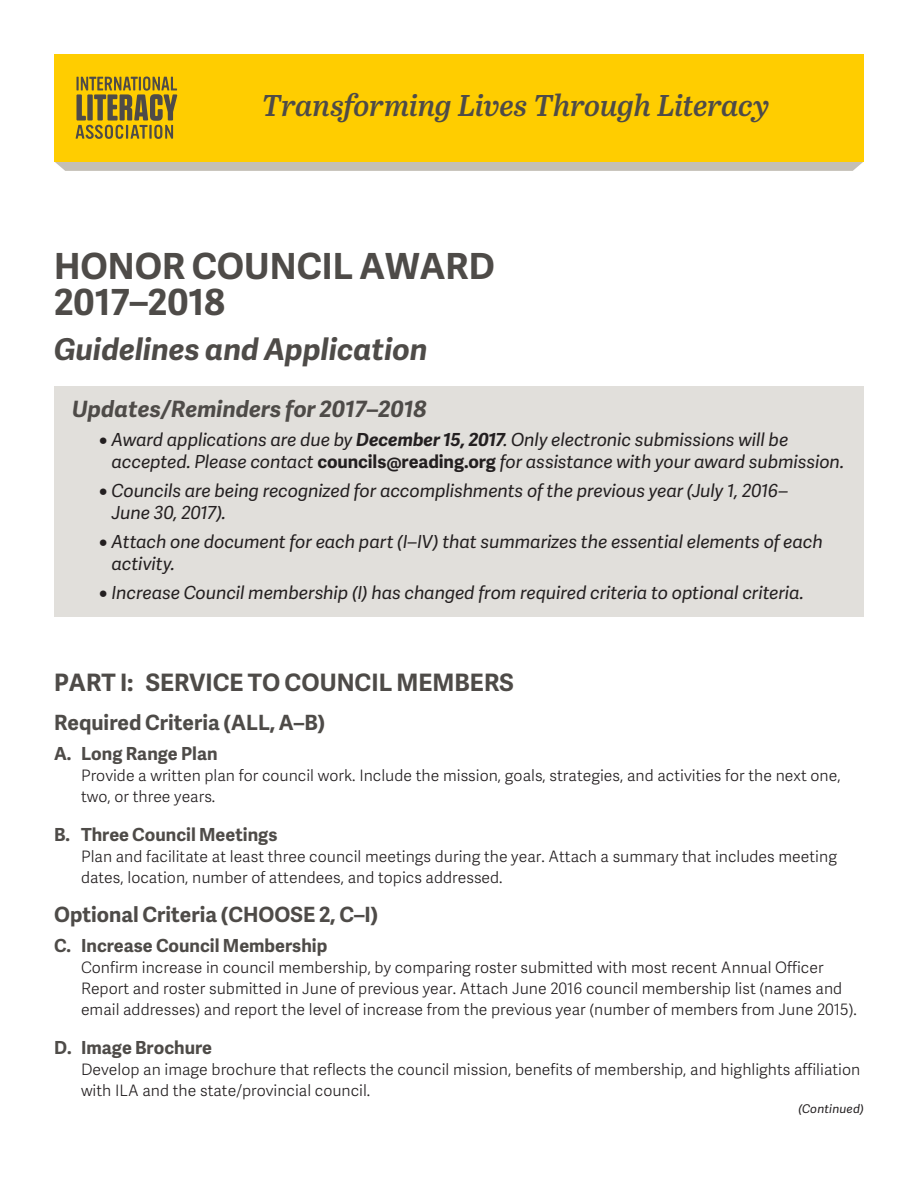
<style>
.page{position:relative;width:918px;height:1188px;background:#fff}
.page>*{position:absolute;margin:0;border:0;box-sizing:border-box;transform-origin:0 0}
.Title_Head{font:700 36px "Adelle Sans";color:#4e4b48}
.t1{font:italic 600 30px "Abril Text";letter-spacing:-.01em;color:#4e4b48}
.Guideline_Heads{font:italic 700 30px "Adelle Sans";color:#4e4b48}
.S1{font:700 24px "Adelle Sans";color:#4e4b48}
.S1-2{font:italic 700 22.5px "Adelle Sans";color:#4e4b48}
.S2{font:700 21px "Adelle Sans";color:#4e4b48}
.boxed_text{font:italic 18px/22.5px "Adelle Sans";letter-spacing:-.01em;color:#231f20}
.S3_6{font:700 18px "Adelle Sans";color:#4e4b48}
.S3{font:700 18px "Adelle Sans";color:#4e4b48}
.Body_copy{font:300 15.75px/21px "Adelle Sans";color:#231f20}
.t2{font:italic 12px "Adelle Sans";letter-spacing:.015em;color:#231f20}
.s1{font-weight:700}
.s2{font-weight:700;font-style:normal}
</style>
<div class="page">
<div style="left:55px;top:162px;width:808px;height:9px;background:#c4bfb6"></div>
<div style="left:54px;top:54px;width:810px;height:108px;background:#ffcd00"></div>
<svg style="left:76px;top:76px;width:101px;height:63px"></svg>
<div style="left:54px;top:386px;width:810px;height:230px;background:#e1dfdb"></div>
<p class="t1" style="left:262px;top:83px;width:509px">Transforming Lives Through Literacy</p>
<p class="Title_Head" style="left:54px;top:240px;width:442px">HONOR COUNCIL AWARD</p>
<p class="Title_Head" style="left:54px;top:276px;width:173px">2017–2018</p>
<p class="Guideline_Heads" style="left:54px;top:328px;width:375px">Guidelines and Application</p>
<p class="S1-2" style="left:72px;top:394px;width:356px">Updates/Reminders for 2017–2018</p>
<p class="boxed_text" style="left:112px;top:428px;width:734px;text-indent:-13px">• Award applications are due by <span class="s1">December 15, 2017</span>. Only electronic submissions will be accepted. Please contact <span class="s2">councils@reading.org</span> for assistance with your award submission.</p>
<p class="boxed_text" style="left:112px;top:479px;width:678px;text-indent:-13px">• Councils are being recognized for accomplishments of the previous year (July 1, 2016–<br>June 30, 2017).</p>
<p class="boxed_text" style="left:112px;top:530px;width:713px;text-indent:-13px">• Attach one document for each part (I–IV) that summarizes the essential elements of each activity.</p>
<p class="boxed_text" style="left:99px;top:581px;width:707px">• Increase Council membership (I) has changed from required criteria to optional criteria.</p>
<p class="S1" style="left:54px;top:665px;width:461px">PART I: SERVICE TO COUNCIL MEMBERS</p>
<p class="S2" style="left:54px;top:707px;width:273px">Required Criteria (ALL, A–B)</p>
<p class="S3_6" style="left:54px;top:741px;width:165px">A. Long Range Plan</p>
<p class="Body_copy" style="left:81px;top:765px;width:761px">Provide a written plan for council work. Include the mission, goals, strategies, and activities for the next one, two, or three years.</p>
<p class="S3" style="left:54px;top:822px;width:225px">B. Three Council Meetings</p>
<p class="Body_copy" style="left:81px;top:846px;width:757px">Plan and facilitate at least three council meetings during the year. Attach a summary that includes meeting dates, location, number of attendees, and topics addressed.</p>
<p class="S2" style="left:54px;top:899px;width:326px">Optional Criteria (CHOOSE 2, C–I)</p>
<p class="S3_6" style="left:54px;top:933px;width:275px">C. Increase Council Membership</p>
<p class="Body_copy" style="left:81px;top:957px;width:777px">Confirm increase in council membership, by comparing roster submitted with most recent Annual Officer<br>Report and roster submitted in June of previous year. Attach June 2016 council membership list (names and email addresses) and report the level of increase from the previous year (number of members from June 2015).</p>
<p class="S3" style="left:54px;top:1035px;width:160px">D. Image Brochure</p>
<p class="Body_copy" style="left:81px;top:1059px;width:781px">Develop an image brochure that reflects the council mission, benefits of membership, and highlights affiliation with ILA and the state/provincial council.</p>
<p class="t2" style="left:798px;top:1100px;width:67px">(Continued)</p>
</div>
